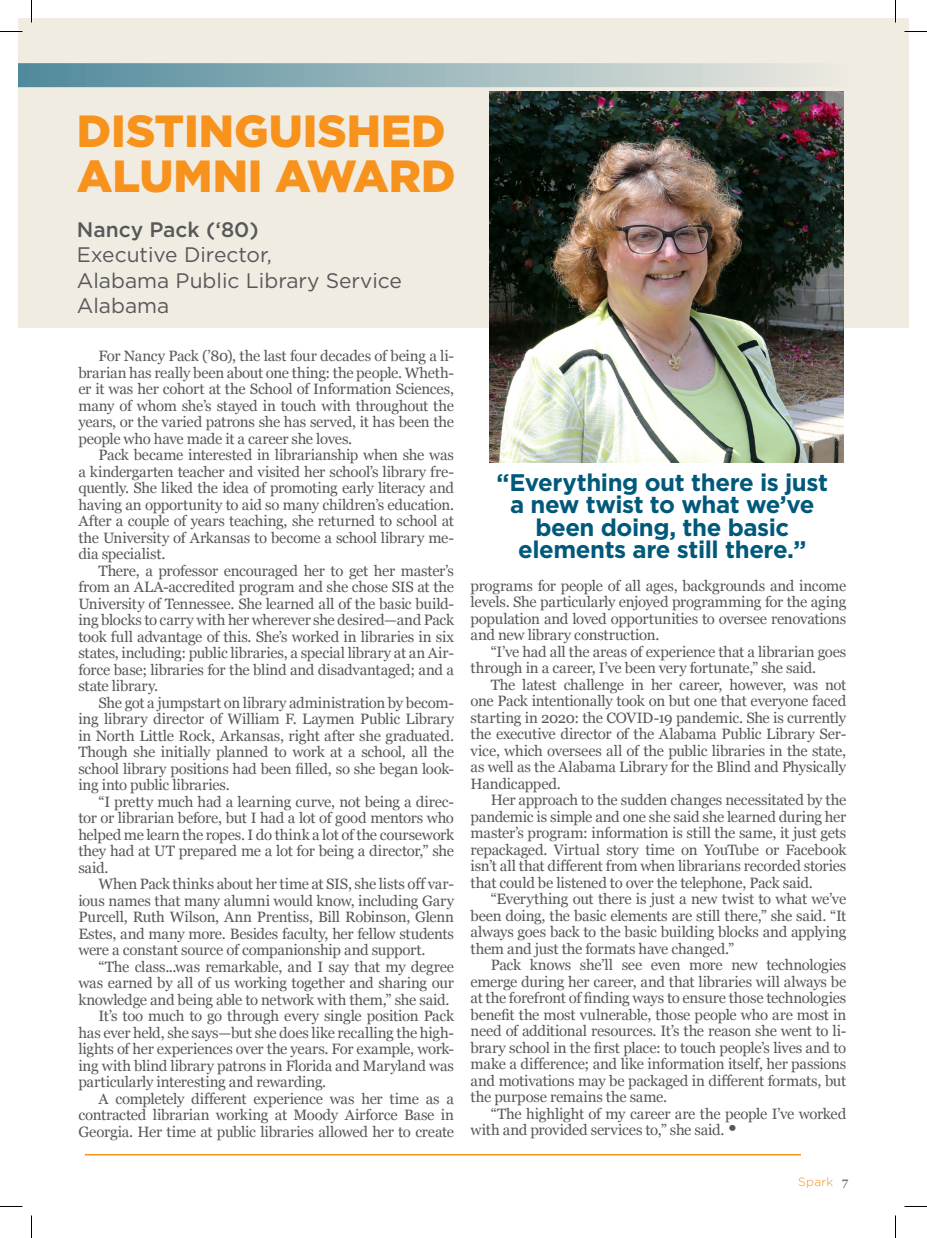
<style>
.page{position:relative;width:927px;height:1238px;background:#fff}
.page>*{position:absolute;margin:0;border:0;box-sizing:border-box;transform-origin:0 0}
.subhead{font:900 45px/45px "Gotham";color:#f7931d}
.Spark_Body_Copy{font:700 24px/22.5px "Gotham";letter-spacing:-.02em;color:#00597a;text-align:center}
.Body_Copy-No_Indent{font:21px "Gotham";color:#57585a}
.Body_Copy-No_Indent-2{font:500 21px "Gotham";color:#57585a}
.Spark_Body_Copy-2{font:15px/16.5px "Georgia";letter-spacing:-.015em;color:#57585a;text-align:justify}
.t1{font:300 12px "Gotham";letter-spacing:.02em;color:#f7931d}
.s1{font-size:24px}
.s2{font-family:"Georgia";font-weight:400;color:#57585a}
</style>
<div class="page">
<div style="left:18px;top:18px;width:891px;height:309px;background:#f1ece2"></div>
<hr style="left:85px;top:1154px;width:716px;height:1px;background:#f7931d">
<img style="left:489px;top:92px;width:354px;height:370px">
<div style="left:18px;top:63px;width:830px;height:24px;background:linear-gradient(to right,#4f899c,#eeeae0)"></div>
<svg style="left:0;top:31px;width:22px;height:1px"></svg>
<svg style="left:904px;top:31px;width:23px;height:1px"></svg>
<svg style="left:0;top:1206px;width:22px;height:1px"></svg>
<svg style="left:904px;top:1206px;width:23px;height:1px"></svg>
<svg style="left:31px;top:0;width:1px;height:22px"></svg>
<svg style="left:31px;top:1215px;width:1px;height:23px"></svg>
<svg style="left:895px;top:0;width:1px;height:22px"></svg>
<svg style="left:895px;top:1215px;width:1px;height:23px"></svg>
<p class="subhead" style="left:77px;top:108px;width:380px">DISTINGUISHED<br>ALUMNI AWARD</p>
<p class="Body_Copy-No_Indent-2" style="left:77px;top:217px;width:183px">Nancy Pack (‘80)</p>
<p class="Body_Copy-No_Indent" style="left:77px;top:242px;width:197px">Executive Director,</p>
<p class="Body_Copy-No_Indent" style="left:77px;top:267px;width:327px">Alabama Public Library Service</p>
<p class="Body_Copy-No_Indent" style="left:77px;top:293px;width:94px">Alabama</p>
<p class="Spark_Body_Copy-2" style="left:78px;top:347px;width:377px;text-indent:20px">For Nancy Pack (’80), the last four decades of being a li&shy;brarian has really been about one thing: the people. Wheth&shy;er it was her cohort at the School of Information Sciences, many of whom she’s stayed in touch with throughout the years, or the varied patrons she has served, it has been the people who have made it a career she loves.</p>
<p class="Spark_Body_Copy-2" style="left:78px;top:446px;width:377px;text-indent:20px">Pack became interested in librarianship when she was a kindergarten teacher and visited her school’s library fre&shy;quently. She liked the idea of promoting early literacy and having an opportunity to aid so many children’s education.<br>After a couple of years teaching, she returned to school at the University of Arkansas to become a school library me&shy;dia specialist.</p>
<p class="Spark_Body_Copy-2" style="left:78px;top:561px;width:377px;text-indent:20px">There, a professor encouraged her to get her master’s from an ALA-accredited program and she chose SIS at the University of Tennessee. She learned all of the basic build&shy;ing blocks to carry with her wherever she desired—and Pack took full advantage of this. She’s worked in libraries in six states, including: public libraries, a special library at an Air&shy;force base; libraries for the blind and disadvantaged; and a state library.</p>
<p class="Spark_Body_Copy-2" style="left:78px;top:693px;width:377px;text-indent:20px">She got a jumpstart on library administration by becom&shy;ing library director of William F. Laymen Public Library in North Little Rock, Arkansas, right after she graduated.<br>Though she initially planned to work at a school, all the school library positions had been filled, so she began look&shy;ing into public libraries.</p>
<p class="Spark_Body_Copy-2" style="left:78px;top:792px;width:377px;text-indent:20px">“I pretty much had a learning curve, not being a direc&shy;tor or librarian before, but I had a lot of good mentors who helped me learn the ropes. I do think a lot of the coursework they had at UT prepared me a lot for being a director,” she said.</p>
<p class="Spark_Body_Copy-2" style="left:78px;top:875px;width:377px;text-indent:20px">When Pack thinks about her time at SIS, she lists off var&shy;ious names that many alumni would know, including Gary Purcell, Ruth Wilson, Ann Prentiss, Bill Robinson, Glenn Estes, and many more. Besides faculty, her fellow students were a constant source of companionship and support.</p>
<p class="Spark_Body_Copy-2" style="left:78px;top:957px;width:377px;text-indent:20px">“The class...was remarkable, and I say that my degree was earned by all of us working together and sharing our knowledge and being able to network with them,” she said.</p>
<p class="Spark_Body_Copy-2" style="left:78px;top:1007px;width:377px;text-indent:20px">It’s too much to go through every single position Pack has ever held, she says—but she does like recalling the high&shy;lights of her experiences over the years. For example, work&shy;ing with blind library patrons in Florida and Maryland was particularly interesting and rewarding.</p>
<p class="Spark_Body_Copy-2" style="left:78px;top:1089px;width:377px;text-indent:20px">A completely different experience was her time as a contracted librarian working at Moody Airforce Base in Georgia. Her time at public libraries allowed her to create</p>
<p class="Spark_Body_Copy" style="left:497px;top:470px;width:333px">“Everything out there is just a new twist to what we’ve been doing, the basic</p>
<p class="Spark_Body_Copy" style="left:518px;top:538px;width:290px">elements are still there.”</p>
<p class="Spark_Body_Copy-2" style="left:471px;top:576px;width:377px">programs for people of all ages, backgrounds and income levels. She particularly enjoyed programming for the aging population and loved opportunities to oversee renovations and new library construction.</p>
<p class="Spark_Body_Copy-2" style="left:471px;top:642px;width:377px;text-indent:20px">“I’ve had all the areas of experience that a librarian goes through in a career, I’ve been very fortunate,” she said.</p>
<p class="Spark_Body_Copy-2" style="left:471px;top:675px;width:377px;text-indent:20px">The latest challenge in her career, however, was not one Pack intentionally took on but one that everyone faced starting in 2020: the COVID-19 pandemic. She is currently the executive director of the Alabama Public Library Ser&shy;vice, which oversees all of the public libraries in the state, as well as the Alabama Library for the Blind and Physically Handicapped.</p>
<p class="Spark_Body_Copy-2" style="left:471px;top:791px;width:377px;text-indent:20px">Her approach to the sudden changes necessitated by the pandemic is simple and one she said she learned during her master’s program: information is still the same, it just gets repackaged. Virtual story time on YouTube or Facebook isn’t all that different from when librarians recorded stories that could be listened to over the telephone, Pack said.</p>
<p class="Spark_Body_Copy-2" style="left:471px;top:890px;width:377px;text-indent:20px">“Everything out there is just a new twist to what we’ve been doing, the basic elements are still there,” she said. “It always goes back to the basic building blocks and applying them and just the formats have changed.”</p>
<p class="Spark_Body_Copy-2" style="left:471px;top:956px;width:377px;text-indent:20px">Pack knows she’ll see even more new technologies emerge during her career, and that libraries will always be at the forefront of finding ways to ensure those technologies benefit the most vulnerable, those people who are most in need of additional resources. It’s the reason she went to li&shy;brary school in the first place: to touch people’s lives and to make a difference; and like information itself, her passions and motivations may be packaged in different formats, but the purpose remains the same.</p>
<p class="Spark_Body_Copy-2" style="left:471px;top:1104px;width:377px;text-indent:20px">“The highlight of my career are the people I’ve worked with and provided services to,” she said. <span class="s1">•</span></p>
<p class="t1" style="left:798px;top:1173px;width:51px">Spark <span class="s2">7</span></p>
</div>
